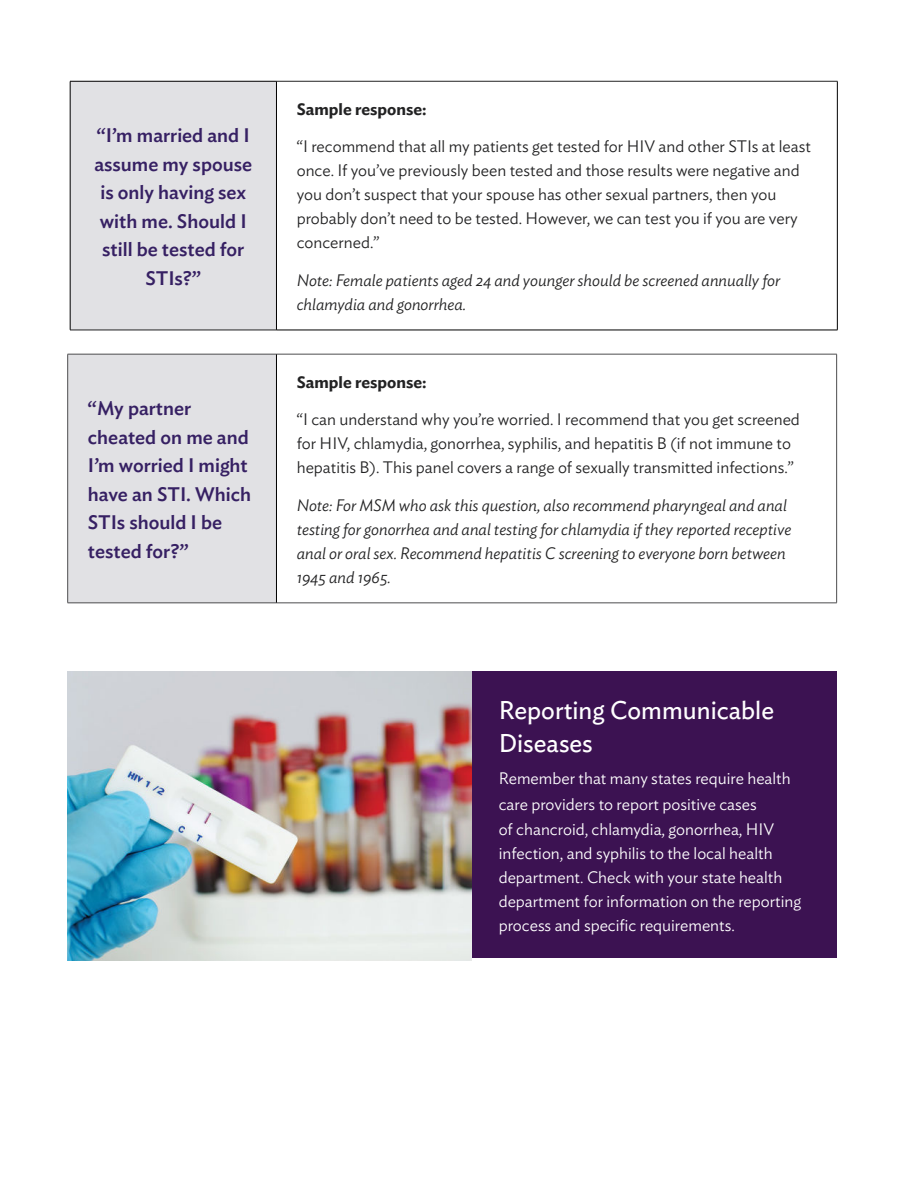
<style>
.page{position:relative;width:918px;height:1188px;background:#fff}
.page>*{position:absolute;margin:0;border:0;box-sizing:border-box;transform-origin:0 0}
.t1{font:25.5px/33px "Ideal Sans";color:#fff}
.t2{font:500 19.5px/28.5px "Ideal Sans";color:#362063;text-align:center}
.t3{font:300 16.5px/24px "Ideal Sans";color:#222223}
.t4{font:italic 300 16.5px/24px "Ideal Sans";color:#222223}
.t5{font:300 16.5px/24px "Ideal Sans";color:#fff}
.t6{font:600 16.5px "Ideal Sans";color:#222223}
</style>
<div class="page">
<div style="left:70px;top:81px;width:206px;height:249px;background:#e1e1e4"></div>
<hr style="left:277px;top:81px;width:561px;height:1px;background:#222223">
<hr style="left:70px;top:330px;width:206px;height:1px;background:#222223">
<hr style="left:70px;top:81px;width:207px;height:1px;background:#010000">
<hr style="left:70px;top:81px;width:1px;height:249px;background:#010000">
<hr style="left:276px;top:81px;width:1px;height:249px;background:#010000">
<hr style="left:837px;top:81px;width:1px;height:249px;background:#010000">
<hr style="left:276px;top:330px;width:562px;height:1px;background:#010000">
<div style="left:68px;top:354px;width:208px;height:249px;background:#e1e1e4"></div>
<hr style="left:276px;top:354px;width:561px;height:1px;background:#4d4d4f">
<hr style="left:836px;top:354px;width:1px;height:249px;background:#4d4d4f">
<hr style="left:276px;top:603px;width:561px;height:1px;background:#4d4d4f">
<hr style="left:68px;top:354px;width:208px;height:1px;background:#4d4d4f">
<hr style="left:67px;top:354px;width:1px;height:249px;background:#4d4d4f">
<hr style="left:68px;top:603px;width:208px;height:1px;background:#4d4d4f">
<hr style="left:276px;top:354px;width:1px;height:249px;background:#000">
<div style="left:472px;top:671px;width:365px;height:287px;background:#3c1252"></div>
<img style="left:68px;top:671px;width:404px;height:289px">
<p class="t2" style="left:94px;top:122px;width:159px">“I’m married and I assume my spouse is only having sex with me. Should I still be tested for<br>STIs?”</p>
<p class="t2" style="left:88px;top:395px;width:165px;text-align:left">“My partner cheated on me and<br>I’m worried I might have an STI. Which<br>STIs should I be tested for?”</p>
<p class="t6" style="left:297px;top:102px;width:131px">Sample response:</p>
<p class="t3" style="left:297px;top:136px;width:516px">“I recommend that all my patients get tested for HIV and other STIs at least once. If you’ve previously been tested and those results were negative and you don’t suspect that your spouse has other sexual partners, then you probably don’t need to be tested. However, we can test you if you are very concerned.”</p>
<p class="t4" style="left:297px;top:269px;width:485px">Note: Female patients aged 24 and younger should be screened annually for chlamydia and gonorrhea.</p>
<p class="t6" style="left:297px;top:374px;width:131px">Sample response:</p>
<p class="t3" style="left:297px;top:409px;width:505px">“I can understand why you’re worried. I recommend that you get screened for HIV, chlamydia, gonorrhea, syphilis, and hepatitis B (if not immune to hepatitis B). This panel covers a range of sexually transmitted infections.”</p>
<p class="t4" style="left:297px;top:494px;width:496px">Note: For MSM who ask this question, also recommend pharyngeal and anal testing for gonorrhea and anal testing for chlamydia if they reported receptive anal or oral sex. Recommend hepatitis C screening to everyone born between 1945 and 1965.</p>
<h1 class="t1" style="left:499px;top:695px;width:277px">Reporting Communicable<br>Diseases</h1>
<p class="t5" style="left:499px;top:767px;width:294px;line-height:25.5px">Remember that many states require health care providers to report positive cases<br>of chancroid, chlamydia, gonorrhea, HIV</p>
<p class="t5" style="left:499px;top:842px;width:304px">infection, and syphilis to the local health department. Check with your state health department for information on the reporting process and specific requirements.</p>
</div>
